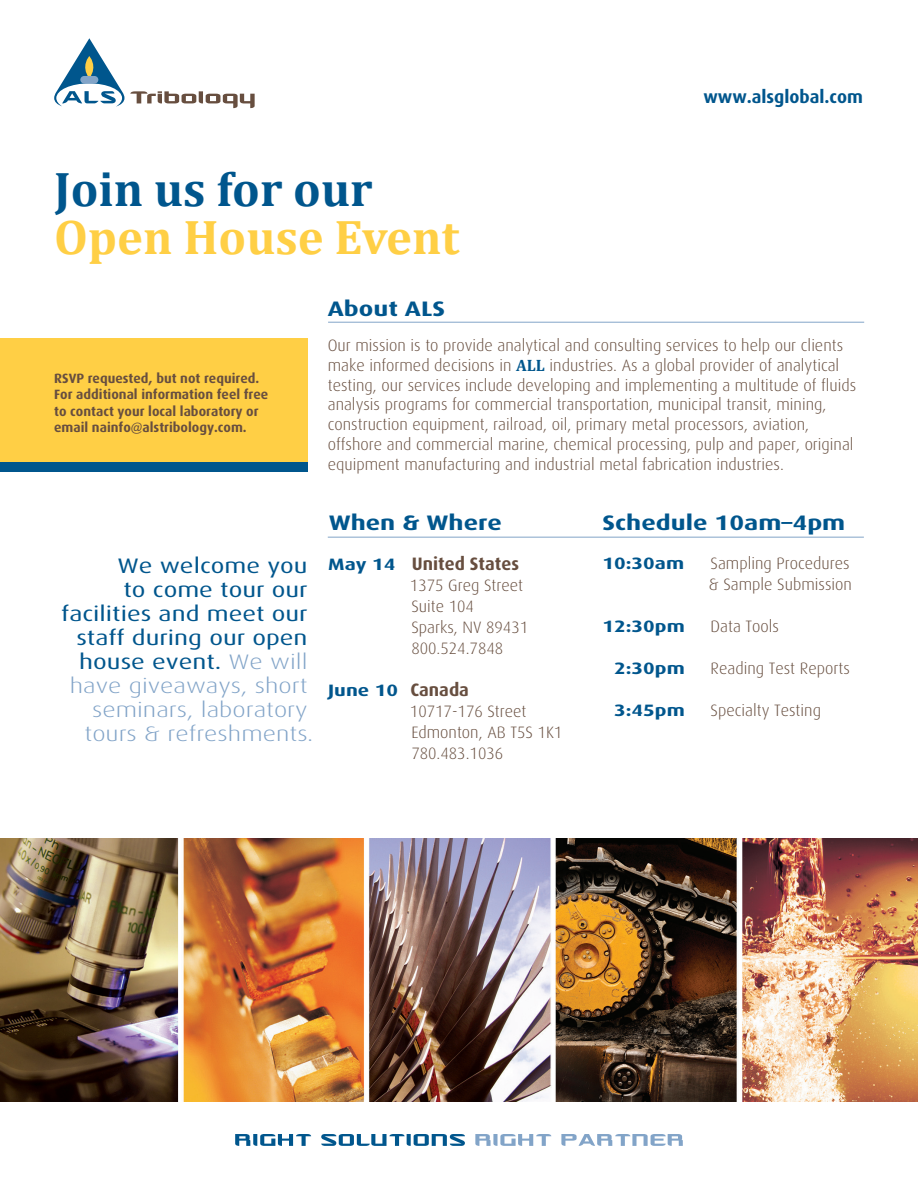
<style>
.page{position:relative;width:918px;height:1188px;background:#fff}
.page>*{position:absolute;margin:0;border:0;box-sizing:border-box;transform-origin:0 0}
.t1{font:700 48.75px "Cambria";color:#ffcf45}
.t2{font:700 48.75px "Cambria";color:#00568d}
.General_Text{font:21px/24px "Dax";color:#00568d;text-align:right;scale:1.25 1}
.General_Text-2{font:700 21px "Dax";color:#00568d;scale:1.25 1}
.t3{font:700 18px "Dax";color:#00568d}
.t4{font:700 18px "Dax";color:#674e3f}
.t5{font:300 16.5px/19.8px "Dax";color:#674e3f}
.t6{font:700 16.5px "Dax";color:#00568d;scale:1.25 1}
.t7{font:700 13.5px/16.2px "Dax";color:#674e3f}
.s1{font-weight:300;color:#82a4c8}
.s2{font-family:"Cambria";font-weight:700;color:#00568d}
.s3{font-size:16.5px;color:#00568d}
.s4{font-size:18px;color:#674e3f}
</style>
<div class="page">
<svg style="left:130px;top:91px;width:125px;height:17px"></svg>
<svg style="left:54px;top:38px;width:70px;height:69px"></svg>
<div style="left:0;top:338px;width:307px;height:134px;background:#ffcf45"></div>
<hr style="left:328px;top:322px;width:536px;height:1px;background:#82a4c8">
<hr style="left:328px;top:537px;width:536px;height:1px;background:#82a4c8">
<svg style="left:235px;top:1134px;width:76px;height:12px"></svg>
<svg style="left:321px;top:1134px;width:144px;height:12px"></svg>
<svg style="left:475px;top:1134px;width:76px;height:12px"></svg>
<svg style="left:561px;top:1134px;width:122px;height:12px"></svg>
<img style="left:0;top:839px;width:918px;height:263px">
<div style="left:0;top:462px;width:307px;height:10px;background:#00568d"></div>
<p class="t2" style="left:54px;top:155px;width:320px">Join us for our</p>
<p class="t1" style="left:54px;top:203px;width:407px">Open House Event</p>
<p class="General_Text-2" style="left:328px;top:296px;width:95px">About ALS</p>
<p class="t3" style="left:703px;top:86px;width:161px">www.alsglobal.com</p>
<p class="t7" style="left:54px;top:370px;width:216px">RSVP requested, but not required.<br>For additional information feel free to contact your local laboratory or email nainfo@alstribology.com.</p>
<p class="General_Text" style="left:61px;top:553px;width:203px">We welcome you<br>to come tour our facilities and meet our staff during our open house event. <span class="s1">We will have giveaways, short seminars, laboratory tours &amp; refreshments.</span></p>
<p class="t5" style="left:328px;top:336px;width:530px">Our mission is to provide analytical and consulting services to help our clients make informed decisions in <span class="s2">ALL</span> industries. As a global provider of analytical testing, our services include developing and implementing a multitude of fluids analysis programs for commercial transportation, municipal transit, mining, construction equipment, railroad, oil, primary metal processors, aviation, offshore and commercial marine, chemical processing, pulp and paper, original equipment manufacturing and industrial metal fabrication industries.</p>
<p class="General_Text-2" style="left:329px;top:511px;width:140px">When &amp; Where</p>
<p class="t4" style="left:328px;top:554px;width:192px"><span class="s3">May 14</span> United States</p>
<p class="t5" style="left:410px;top:576px;width:115px">1375 Greg Street</p>
<p class="t5" style="left:411px;top:597px;width:64px">Suite 104</p>
<p class="t5" style="left:411px;top:618px;width:118px">Sparks, NV 89431</p>
<p class="t5" style="left:411px;top:639px;width:93px">800.524.7848</p>
<p class="t6" style="left:328px;top:681px;width:114px">June 10 <span class="s4">Canada</span></p>
<p class="t5" style="left:410px;top:702px;width:118px">10717-176 Street</p>
<p class="t5" style="left:411px;top:723px;width:153px">Edmonton, AB T5S 1K1</p>
<p class="t5" style="left:411px;top:744px;width:93px">780.483.1036</p>
<p class="General_Text-2" style="left:603px;top:511px;width:196px">Schedule 10am–4pm</p>
<p class="t6" style="left:603px;top:554px;width:67px">10:30am</p>
<p class="t5" style="left:711px;top:553px;width:141px">Sampling Procedures</p>
<p class="t5" style="left:709px;top:574px;width:145px">&amp; Sample Submission</p>
<p class="t6" style="left:603px;top:617px;width:67px">12:30pm</p>
<p class="t5" style="left:711px;top:616px;width:70px">Data Tools</p>
<p class="t6" style="left:614px;top:659px;width:58px">2:30pm</p>
<p class="t5" style="left:711px;top:658px;width:141px">Reading Test Reports</p>
<p class="t6" style="left:614px;top:701px;width:58px">3:45pm</p>
<p class="t5" style="left:711px;top:700px;width:112px">Specialty Testing</p>
</div>
